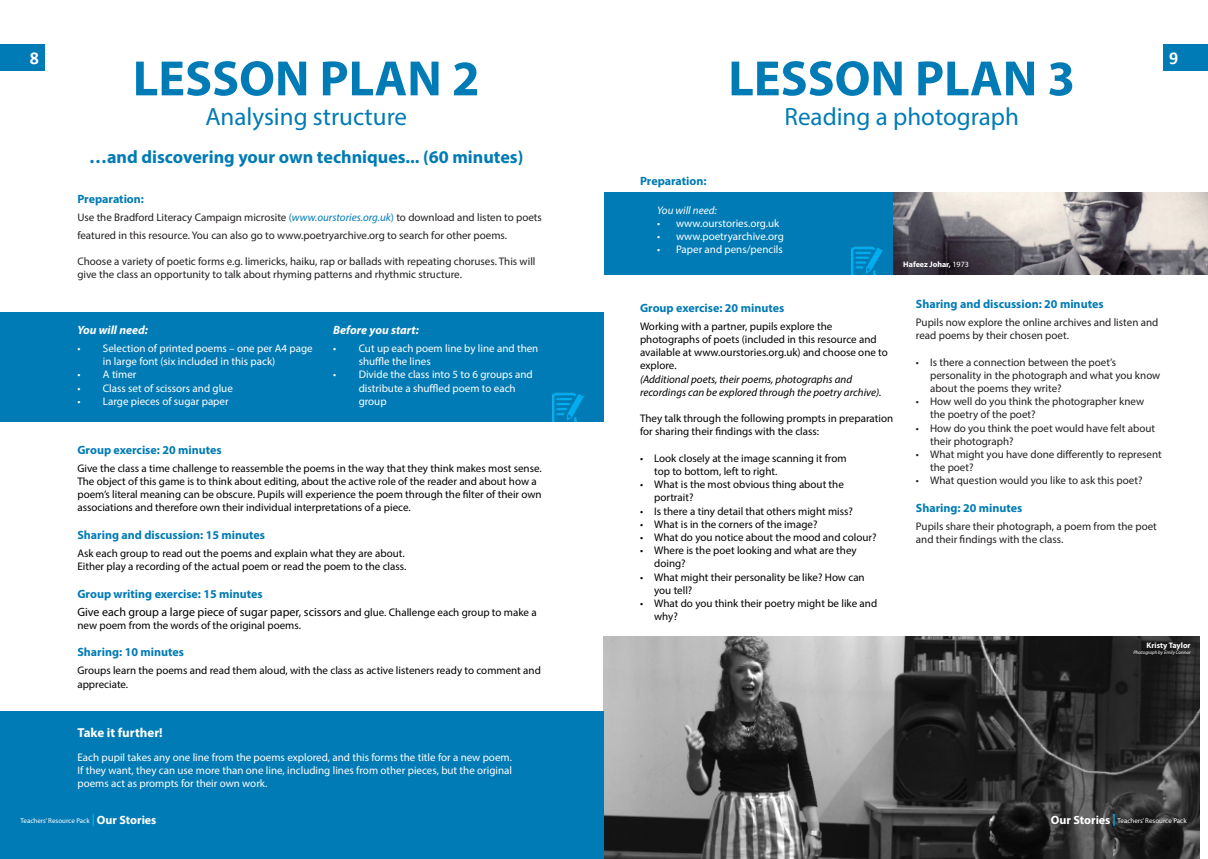
<style>
.page{position:relative;width:1208px;height:859px;background:#fff}
.page>*{position:absolute;margin:0;border:0;box-sizing:border-box;transform-origin:0 0}
.t1{font:700 50px "Myriad Pro";color:#007bb5}
.t2{font:25px "Myriad Pro";color:#007bb5}
.t3{font:700 18px "Myriad Pro";color:#007bb5}
.t4{font:700 18px "Calibri";color:#fff}
.t5{font:700 13px "Myriad Pro";color:#fff}
.t6{font:700 12px "Myriad Pro";color:#007bb5}
.t7{font:12px "Myriad Pro";color:#000}
.t8{font:italic 700 12px "Myriad Pro";color:#fff}
.t9{font:11px/13.2px "Myriad Pro";color:#000}
.t10{font:11px/13.2px "Myriad Pro";color:#231f20}
.t11{font:11px/13.2px "Myriad Pro";color:#fff}
.t12{font:italic 11px/13.2px "Myriad Pro";color:#000}
.t13{font:italic 11px "Myriad Pro";color:#fff}
.t14{font:700 8px "Myriad Pro";color:#fff}
.t15{font:7px "Myriad Pro";color:#fff}
.t16{font:italic 5px "Myriad Pro";color:#fff}
.s1{color:#007bb5}
.s2{font-style:italic;color:#007bb5}
.s3{font-size:11px}
.s4{font-weight:700;font-size:12px;color:#00aeef}
.s5{font-weight:700;font-size:12px}
.s6{font-weight:400}
</style>
<div class="page">
<img style="left:604px;top:636px;width:595px;height:223px">
<div style="left:0;top:711px;width:604px;height:148px;background:#007bb5"></div>
<div style="left:0;top:312px;width:604px;height:109px;background:#007bb5"></div>
<div style="left:0;top:45px;width:45px;height:26px;background:#007bb5"></div>
<div style="left:1163px;top:45px;width:45px;height:26px;background:#007bb5"></div>
<div style="left:604px;top:192px;width:289px;height:83px;background:#007bb5"></div>
<img style="left:851px;top:247px;width:32px;height:28px">
<img style="left:552px;top:393px;width:32px;height:28px">
<img style="left:893px;top:192px;width:315px;height:83px">
<p class="t4" style="left:30px;top:45px;width:11px">8</p>
<p class="t4" style="left:1169px;top:45px;width:11px">9</p>
<p class="t1" style="left:133px;top:46px;width:348px">LESSON PLAN 2</p>
<p class="t2" style="left:205px;top:102px;width:203px">Analysing structure</p>
<p class="t3" style="left:89px;top:145px;width:436px">…and discovering your own techniques... (60 minutes)</p>
<p class="t1" style="left:728px;top:46px;width:348px">LESSON PLAN 3</p>
<p class="t2" style="left:784px;top:102px;width:236px">Reading a photograph</p>
<p class="t6" style="left:77px;top:191px;width:68px">Preparation:</p>
<p class="t10" style="left:77px;top:208px;width:466px;line-height:18px">Use the Bradford Literacy Campaign microsite <span class="s1">(</span><span class="s2">www.ourstories.org.uk</span><span class="s1">)</span> to download and listen to poets featured in this resource. You can also go to www.poetryarchive.org to search for other poems.</p>
<p class="t10" style="left:77px;top:255px;width:459px">Choose a variety of poetic forms e.g. limericks, haiku, rap or ballads with repeating choruses. This will give the class an opportunity to talk about rhyming patterns and rhythmic structure.</p>
<p class="t8" style="left:77px;top:322px;width:72px">You will need:</p>
<p class="t11" style="left:103px;top:341px;width:211px;text-indent:-26px">• Selection of printed poems – one per A4 page in large font (six included in this pack)</p>
<p class="t11" style="left:77px;top:368px;width:61px">• A timer</p>
<p class="t11" style="left:77px;top:381px;width:157px">• Class set of scissors and glue</p>
<p class="t11" style="left:77px;top:394px;width:153px">• Large pieces of sugar paper</p>
<p class="t8" style="left:333px;top:322px;width:87px">Before you start:</p>
<p class="t11" style="left:359px;top:341px;width:181px;text-indent:-26px">• Cut up each poem line by line and then shuffle the lines</p>
<p class="t11" style="left:359px;top:368px;width:175px;text-indent:-26px">• Divide the class into 5 to 6 groups and distribute a shuffled poem to each group</p>
<p class="t6" style="left:77px;top:442px;width:146px">Group exercise: 20 minutes</p>
<p class="t9" style="left:77px;top:461px;width:466px">Give the class a time challenge to reassemble the poems in the way that they think makes most sense.</p>
<p class="t9" style="left:77px;top:474px;width:466px">The object of this game is to think about editing, about the active role of the reader and about how a poem’s literal meaning can be obscure. Pupils will experience the poem through the filter of their own associations and therefore own their individual interpretations of a piece.</p>
<p class="t6" style="left:77px;top:527px;width:189px">Sharing and discussion: 15 minutes</p>
<p class="t9" style="left:77px;top:546px;width:329px">Ask each group to read out the poems and explain what they are about.</p>
<p class="t9" style="left:77px;top:560px;width:330px">Either play a recording of the actual poem or read the poem to the class.</p>
<p class="t6" style="left:77px;top:586px;width:187px">Group writing exercise: 15 minutes</p>
<p class="t7" style="left:77px;top:604px;width:461px">Give each group a large piece of sugar paper, scissors <span class="s3">and glue. Challenge each group to make a</span></p>
<p class="t9" style="left:77px;top:618px;width:225px">new poem from the words of the original poems.</p>
<p class="t6" style="left:77px;top:645px;width:108px">Sharing: 10 minutes</p>
<p class="t9" style="left:77px;top:664px;width:465px">Groups learn the poems and read them aloud, with the class as active listeners ready to comment and appreciate.</p>
<p class="t5" style="left:77px;top:724px;width:87px">Take it further!</p>
<p class="t11" style="left:77px;top:750px;width:436px">Each pupil takes any one line from the poems explored, and this forms the title for a new poem.</p>
<p class="t11" style="left:77px;top:763px;width:436px">If they want, they can use more than one line, including lines from other pieces, but the original poems act as prompts for their own work.</p>
<p class="t15" style="left:21px;top:817px;width:137px">Teachers’ Resource Pack <span class="s4">|</span><span class="s5">Our Stories</span></p>
<p class="t6" style="left:640px;top:173px;width:68px">Preparation:</p>
<p class="t13" style="left:657px;top:203px;width:61px">You will need:</p>
<p class="t11" style="left:657px;top:216px;width:124px">• www.ourstories.org.uk</p>
<p class="t11" style="left:657px;top:230px;width:128px">• www.poetryarchive.org</p>
<p class="t11" style="left:657px;top:243px;width:127px">• Paper and pens/pencils</p>
<p class="t14" style="left:903px;top:259px;width:67px">Hafeez Johar, <span class="s6">1973</span></p>
<p class="t6" style="left:640px;top:300px;width:146px">Group exercise: 20 minutes</p>
<p class="t9" style="left:640px;top:319px;width:249px">Working with a partner, pupils explore the photographs of poets (included in this resource and available at www.ourstories.org.uk) and choose one to explore.</p>
<p class="t12" style="left:640px;top:372px;width:243px">(Additional poets, their poems, photographs and recordings can be explored through the poetry archive).</p>
<p class="t9" style="left:640px;top:412px;width:255px">They talk through the following prompts in preparation for sharing their findings with the class:</p>
<p class="t9" style="left:654px;top:451px;width:194px;text-indent:-14px">• Look closely at the image scanning it from top to bottom, left to right.</p>
<p class="t9" style="left:654px;top:478px;width:191px;text-indent:-14px">• What is the most obvious thing about the portrait?</p>
<p class="t9" style="left:640px;top:504px;width:214px">• Is there a tiny detail that others might miss?</p>
<p class="t9" style="left:640px;top:517px;width:179px">• What is in the corners of the image?</p>
<p class="t9" style="left:640px;top:530px;width:238px">• What do you notice about the mood and colour?</p>
<p class="t9" style="left:654px;top:544px;width:204px;text-indent:-14px">• Where is the poet looking and what are they doing?</p>
<p class="t9" style="left:654px;top:570px;width:212px;text-indent:-14px">• What might their personality be like? How can you tell?</p>
<p class="t9" style="left:654px;top:596px;width:224px;text-indent:-14px">• What do you think their poetry might be like and why?</p>
<p class="t6" style="left:916px;top:296px;width:189px">Sharing and discussion: 20 minutes</p>
<p class="t10" style="left:916px;top:315px;width:244px">Pupils now explore the online archives and listen and read poems by their chosen poet.</p>
<p class="t10" style="left:930px;top:355px;width:232px;text-indent:-14px">• Is there a connection between the poet’s personality in the photograph and what you know about the poems they write?</p>
<p class="t10" style="left:930px;top:395px;width:215px;text-indent:-14px">• How well do you think the photographer knew the poetry of the poet?</p>
<p class="t10" style="left:930px;top:421px;width:226px;text-indent:-14px">• How do you think the poet would have felt about their photograph?</p>
<p class="t10" style="left:930px;top:447px;width:233px;text-indent:-14px">• What might you have done differently to represent the poet?</p>
<p class="t10" style="left:916px;top:474px;width:228px">• What question would you like to ask this poet?</p>
<p class="t6" style="left:916px;top:500px;width:108px">Sharing: 20 minutes</p>
<p class="t10" style="left:916px;top:519px;width:242px">Pupils share their photograph, a poem from the poet and their findings with the class.</p>
<p class="t14" style="left:1146px;top:640px;width:46px">Kristy Taylor</p>
<p class="t16" style="left:1133px;top:650px;width:59px">Photograph by Emily Connor</p>
<p class="t15" style="left:1050px;top:817px;width:137px"><span class="s5">Our Stories</span> <span class="s4">|</span> Teachers’ Resource Pack</p>
</div>
